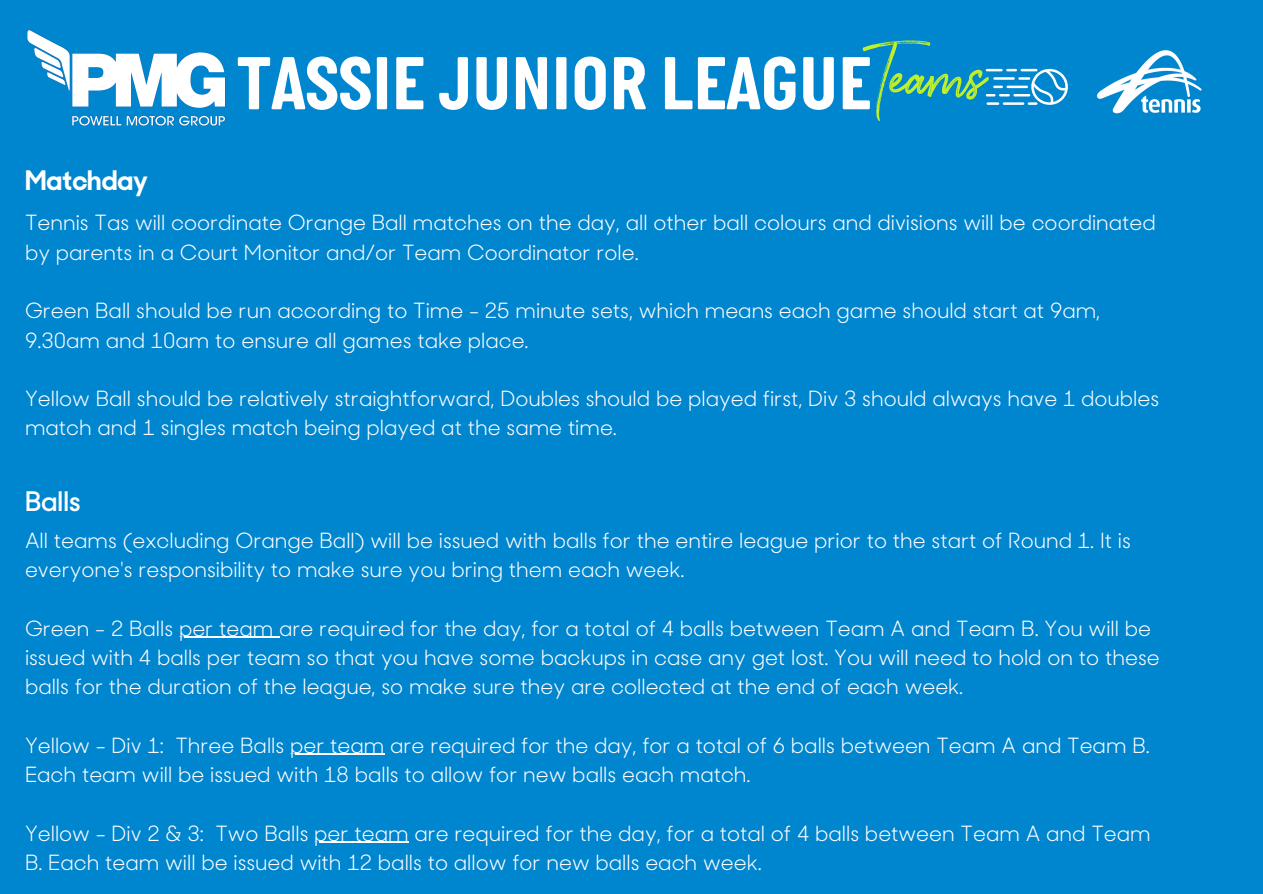
<style>
.page{position:relative;width:1263px;height:894px;background:#fff}
.page>*{position:absolute;margin:0;border:0;box-sizing:border-box;transform-origin:0 0}
.t1{font:79.2px "Brownhill Script";color:#c0f029}
.t2{font:700 76.65px "Italian Plate No 1";color:#fff}
.t3{font:700 27px "Sharp Sans No 2";color:#fff}
.t4{font:600 27px "Sharp Sans No 2";color:#fff}
.t5{font:21px/29.2px "Sharp Sans No 2";color:#fff}
</style>
<div class="page">
<div style="left:0;top:0;width:1263px;height:893px;background:#0085cf"></div>
<img style="left:27px;top:30px;width:199px;height:96px">
<img style="left:1096px;top:50px;width:106px;height:64px">
<svg style="left:986px;top:69px;width:82px;height:36px"></svg>
<hr style="left:179px;top:636px;width:100px;height:1px;background:#fff">
<hr style="left:290px;top:753px;width:94px;height:1px;background:#fff">
<hr style="left:314px;top:841px;width:95px;height:1px;background:#fff">
<p class="t1" style="left:863px;top:28px;width:126px">Teams</p>
<p class="t2" style="left:237px;top:52px;width:636px">TASSIE JUNIOR LEAGUE</p>
<p class="t3" style="left:25px;top:170px;width:125px">Matchday</p>
<p class="t5" style="left:25px;top:210px;width:1132px">Tennis Tas will coordinate Orange Ball matches on the day, all other ball colours and divisions will be coordinated by parents in a Court Monitor and/or Team Coordinator role.</p>
<p class="t5" style="left:25px;top:298px;width:1077px">Green Ball should be run according to Time - 25 minute sets, which means each game should start at 9am,<br>9.30am and 10am to ensure all games take place.</p>
<p class="t5" style="left:25px;top:386px;width:1136px">Yellow Ball should be relatively straightforward, Doubles should be played first, Div 3 should always have 1 doubles match and 1 singles match being played at the same time.</p>
<p class="t4" style="left:25px;top:491px;width:57px">Balls</p>
<p class="t5" style="left:25px;top:528px;width:1107px">All teams (excluding Orange Ball) will be issued with balls for the entire league prior to the start of Round 1. It is everyone's responsibility to make sure you bring them each week.</p>
<p class="t5" style="left:25px;top:615px;width:1136px">Green - 2 Balls per team are required for the day, for a total of 4 balls between Team A and Team B. You will be issued with 4 balls per team so that you have some backups in case any get lost. You will need to hold on to these balls for the duration of the league, so make sure they are collected at the end of each week.</p>
<p class="t5" style="left:25px;top:732px;width:1126px">Yellow - Div 1: Three Balls per team are required for the day, for a total of 6 balls between Team A and Team B.<br>Each team will be issued with 18 balls to allow for new balls each match.</p>
<p class="t5" style="left:25px;top:820px;width:1127px">Yellow - Div 2 &amp; 3: Two Balls per team are required for the day, for a total of 4 balls between Team A and Team<br>B. Each team will be issued with 12 balls to allow for new balls each week.</p>
</div>
